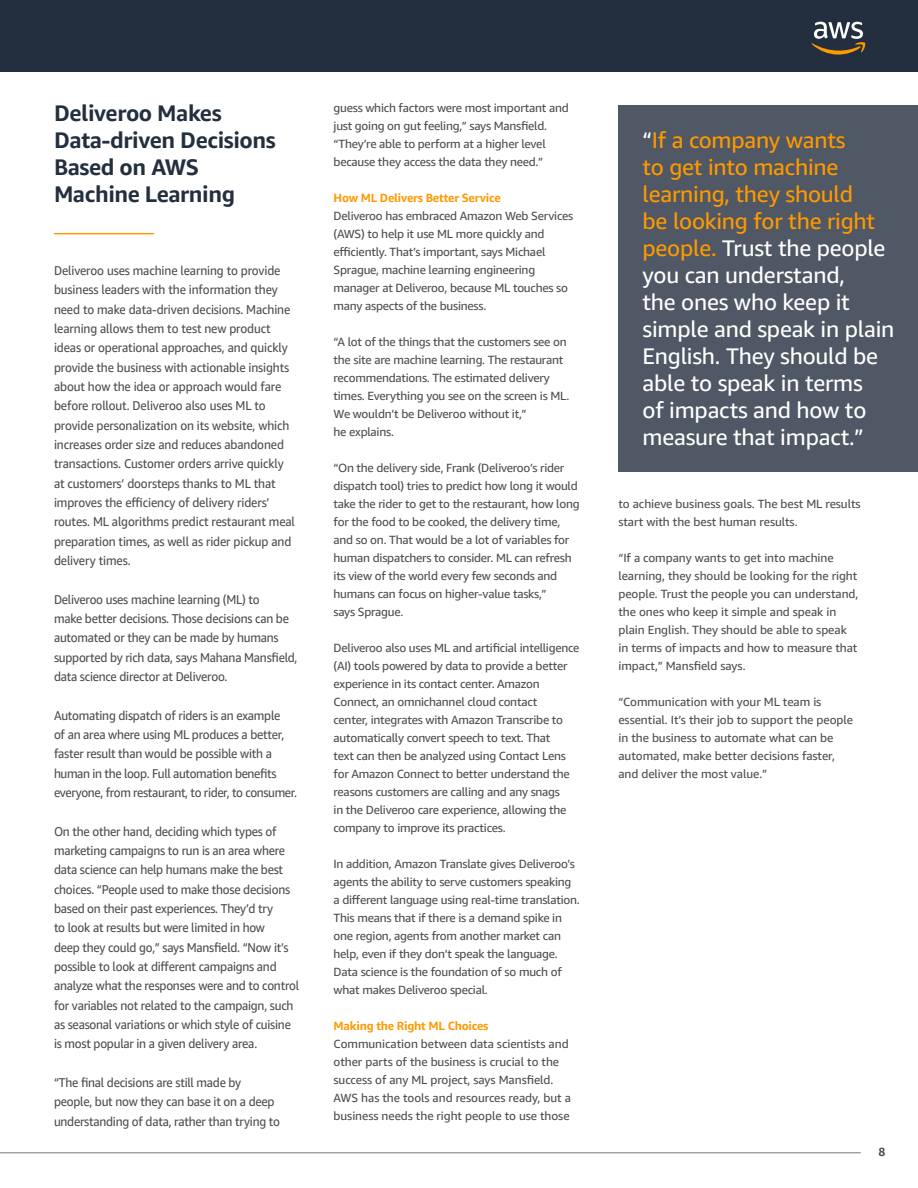
<style>
.page{position:relative;width:918px;height:1188px;background:#fff}
.page>*{position:absolute;margin:0;border:0;box-sizing:border-box;transform-origin:0 0}
.t1{font:22.5px/27px "Amazon Ember";letter-spacing:-.01em;color:#fff}
.t2{font:700 22.5px/27px "Amazon Ember";letter-spacing:-.02em;color:#232f3e}
.t3{font:12.75px/19.4px "Amazon Ember";letter-spacing:-.02em;color:#4d4d4d;scale:.93 1}
.t4{font:11.85px/18px "Amazon Ember";letter-spacing:-.02em;color:#4d4d4d}
.t5{font:700 11.85px "Amazon Ember";letter-spacing:-.02em;color:#f90}
.t6{font:700 11.85px "Amazon Ember";color:#4d4d4d}
.s1{color:#f90}
</style>
<div class="page">
<div style="left:618px;top:105px;width:300px;height:367px;background:#4f5864"></div>
<hr style="left:54px;top:233px;width:100px;height:1px;background:#f90">
<div style="left:0;top:0;width:918px;height:72px;background:#232f3e"></div>
<svg style="left:811px;top:22px;width:55px;height:33px"></svg>
<hr style="left:0;top:1153px;width:861px;height:1px;background:#232f3e">
<h1 class="t2" style="left:54px;top:100px;width:223px">Deliveroo Makes<br>Data-driven Decisions<br>Based on AWS<br>Machine Learning</h1>
<p class="t3" style="left:54px;top:261px;width:261px">Deliveroo uses machine learning to provide business leaders with the information they need to make data-driven decisions. Machine learning allows them to test new product ideas or operational approaches, and quickly provide the business with actionable insights about how the idea or approach would fare before rollout. Deliveroo also uses ML to provide personalization on its website, which increases order size and reduces abandoned transactions. Customer orders arrive quickly at customers’ doorsteps thanks to ML that improves the efficiency of delivery riders’ routes. ML algorithms predict restaurant meal preparation times, as well as rider pickup and delivery times.</p>
<p class="t3" style="left:54px;top:590px;width:263px">Deliveroo uses machine learning (ML) to<br>make better decisions. Those decisions can be automated or they can be made by humans supported by rich data, says Mahana Mansfield, data science director at Deliveroo.</p>
<p class="t3" style="left:54px;top:706px;width:263px">Automating dispatch of riders is an example<br>of an area where using ML produces a better, faster result than would be possible with a human in the loop. Full automation benefits everyone, from restaurant, to rider, to consumer.</p>
<p class="t3" style="left:54px;top:822px;width:265px">On the other hand, deciding which types of marketing campaigns to run is an area where data science can help humans make the best choices. “People used to make those decisions based on their past experiences. They’d try<br>to look at results but were limited in how<br>deep they could go,” says Mansfield. “Now it’s possible to look at different campaigns and analyze what the responses were and to control for variables not related to the campaign, such as seasonal variations or which style of cuisine is most popular in a given delivery area.</p>
<p class="t3" style="left:54px;top:1073px;width:245px">“The final decisions are still made by people, but now they can base it on a deep understanding of data, rather than trying to</p>
<p class="t4" style="left:334px;top:99px;width:237px">guess which factors were most important and just going on gut feeling,” says Mansfield. “They’re able to perform at a higher level because they access the data they need.”</p>
<p class="t5" style="left:334px;top:191px;width:169px">How ML Delivers Better Service</p>
<p class="t4" style="left:334px;top:207px;width:241px">Deliveroo has embraced Amazon Web Services (AWS) to help it use ML more quickly and efficiently. That’s important, says Michael Sprague, machine learning engineering manager at Deliveroo, because ML touches so many aspects of the business.</p>
<p class="t4" style="left:334px;top:333px;width:237px">“A lot of the things that the customers see on the site are machine learning. The restaurant recommendations. The estimated delivery times. Everything you see on the screen is ML.<br>We wouldn’t be Deliveroo without it,”<br>he explains.</p>
<p class="t4" style="left:334px;top:459px;width:248px">“On the delivery side, Frank (Deliveroo’s rider dispatch tool) tries to predict how long it would take the rider to get to the restaurant, how long for the food to be cooked, the delivery time, and so on. That would be a lot of variables for human dispatchers to consider. ML can refresh its view of the world every few seconds and humans can focus on higher-value tasks,”<br>says Sprague.</p>
<p class="t4" style="left:334px;top:639px;width:247px">Deliveroo also uses ML and artificial intelligence (AI) tools powered by data to provide a better experience in its contact center. Amazon Connect, an omnichannel cloud contact<br>center, integrates with Amazon Transcribe to automatically convert speech to text. That<br>text can then be analyzed using Contact Lens for Amazon Connect to better understand the reasons customers are calling and any snags<br>in the Deliveroo care experience, allowing the company to improve its practices.</p>
<p class="t4" style="left:334px;top:855px;width:248px">In addition, Amazon Translate gives Deliveroo’s agents the ability to serve customers speaking a different language using real-time translation.<br>This means that if there is a demand spike in one region, agents from another market can help, even if they don’t speak the language.<br>Data science is the foundation of so much of what makes Deliveroo special.</p>
<p class="t5" style="left:334px;top:1019px;width:156px">Making the Right ML Choices</p>
<p class="t4" style="left:334px;top:1035px;width:239px">Communication between data scientists and other parts of the business is crucial to the success of any ML project, says Mansfield.<br>AWS has the tools and resources ready, but a business needs the right people to use those</p>
<p class="t1" style="left:643px;top:127px;width:253px">“<span class="s1">If a company wants<br>to get into machine learning, they should<br>be looking for the right people.</span> Trust the people you can understand,<br>the ones who keep it simple and speak in plain<br>English. They should be able to speak in terms<br>of impacts and how to measure that impact.”</p>
<p class="t4" style="left:618px;top:495px;width:244px">to achieve business goals. The best ML results start with the best human results.</p>
<p class="t4" style="left:618px;top:549px;width:242px">“If a company wants to get into machine learning, they should be looking for the right people. Trust the people you can understand, the ones who keep it simple and speak in plain English. They should be able to speak in terms of impacts and how to measure that impact,” Mansfield says.</p>
<p class="t4" style="left:618px;top:693px;width:236px">“Communication with your ML team is essential. It’s their job to support the people in the business to automate what can be automated, make better decisions faster, and deliver the most value.”</p>
<p class="t6" style="left:878px;top:1145px;width:8px">8</p>
</div>
